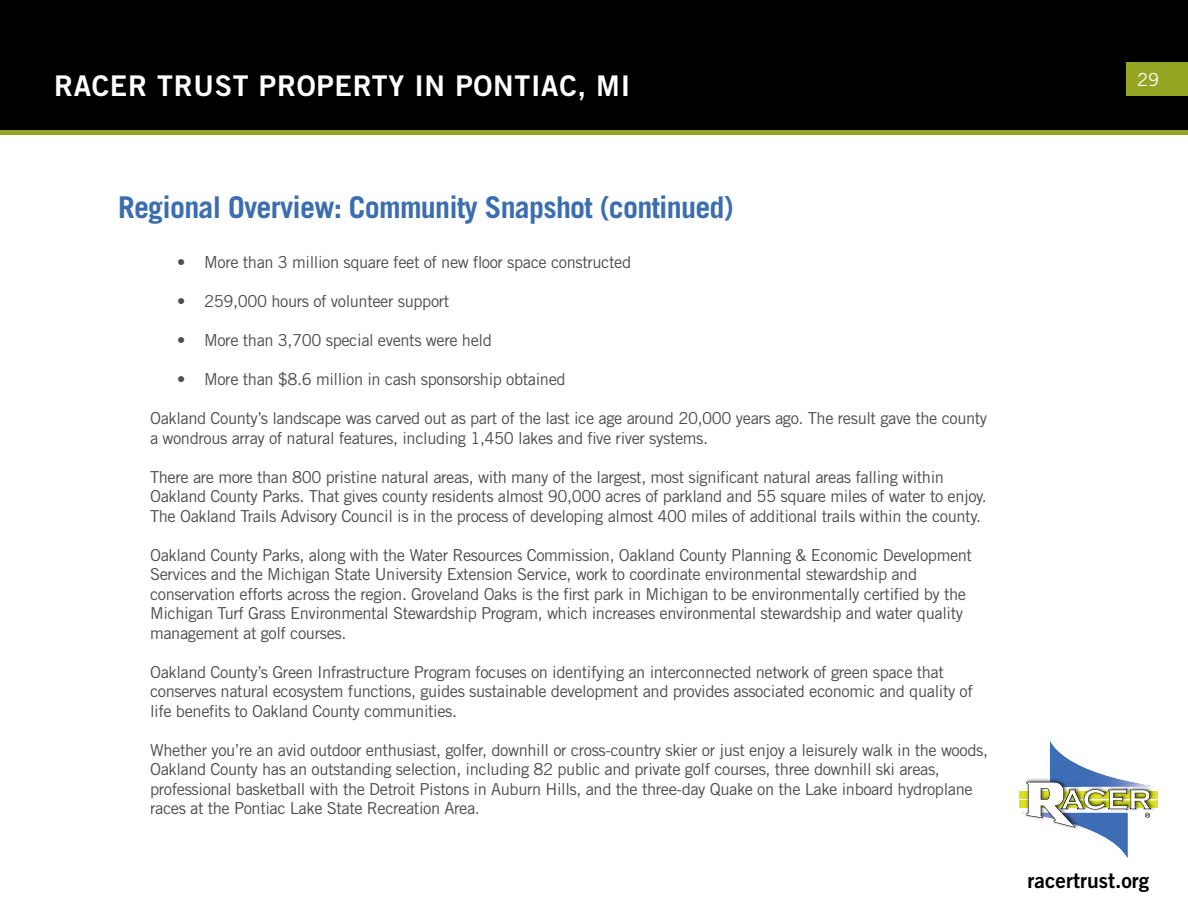
<style>
.page{position:relative;width:1188px;height:918px;background:#fff}
.page>*{position:absolute;margin:0;border:0;box-sizing:border-box;transform-origin:0 0}
.t1{font:700 30px "Trade Gothic LT Std";letter-spacing:-.025em;color:#3b6db1}
.t2{font:28.5px "Trade Gothic LT Std Bd 2";letter-spacing:.025em;color:#fff}
.t3{font:21px "Trade Gothic LT Std Bd 2";color:#000}
.t4{font:18px "Trade Gothic LT Std";color:#fff}
.t5{font:16.5px/19.5px "Trade Gothic LT Std";letter-spacing:-.025em;color:#4d4d4f}
</style>
<div class="page">
<div style="left:1px;top:1px;width:1186px;height:131px;background:#000"></div>
<div style="left:0;top:0;width:1188px;height:133px;border:2px solid #000"></div>
<div style="left:1126px;top:62px;width:62px;height:34px;background:#96a424"></div>
<div style="left:0;top:130px;width:1188px;height:5px;background:#96a424"></div>
<div style="left:1019px;top:791px;width:139px;height:7px;background:#dbe120"></div>
<div style="left:1019px;top:801px;width:139px;height:7px;background:#dbe120"></div>
<svg style="left:1021px;top:741px;width:137px;height:117px"></svg>
<h2 class="t2" style="left:54px;top:68px;width:578px">RACER TRUST PROPERTY IN PONTIAC, MI</h2>
<h1 class="t1" style="left:118px;top:189px;width:617px">Regional Overview: Community Snapshot (continued)</h1>
<p class="t5" style="left:177px;top:253px;width:456px">• More than 3 million square feet of new floor space constructed</p>
<p class="t5" style="left:177px;top:292px;width:274px">• 259,000 hours of volunteer support</p>
<p class="t5" style="left:177px;top:331px;width:316px">• More than 3,700 special events were held</p>
<p class="t5" style="left:177px;top:370px;width:390px">• More than $8.6 million in cash sponsorship obtained</p>
<p class="t5" style="left:150px;top:409px;width:839px">Oakland County’s landscape was carved out as part of the last ice age around 20,000 years ago. The result gave the county a wondrous array of natural features, including 1,450 lakes and five river systems.</p>
<p class="t5" style="left:150px;top:467px;width:838px">There are more than 800 pristine natural areas, with many of the largest, most significant natural areas falling within<br>Oakland County Parks. That gives county residents almost 90,000 acres of parkland and 55 square miles of water to enjoy.<br>The Oakland Trails Advisory Council is in the process of developing almost 400 miles of additional trails within the county.</p>
<p class="t5" style="left:150px;top:545px;width:824px">Oakland County Parks, along with the Water Resources Commission, Oakland County Planning &amp; Economic Development Services and the Michigan State University Extension Service, work to coordinate environmental stewardship and conservation efforts across the region. Groveland Oaks is the first park in Michigan to be environmentally certified by the Michigan Turf Grass Environmental Stewardship Program, which increases environmental stewardship and water quality management at golf courses.</p>
<p class="t5" style="left:150px;top:662px;width:824px">Oakland County’s Green Infrastructure Program focuses on identifying an interconnected network of green space that conserves natural ecosystem functions, guides sustainable development and provides associated economic and quality of life benefits to Oakland County communities.</p>
<p class="t5" style="left:150px;top:740px;width:839px">Whether you’re an avid outdoor enthusiast, golfer, downhill or cross-country skier or just enjoy a leisurely walk in the woods, Oakland County has an outstanding selection, including 82 public and private golf courses, three downhill ski areas, professional basketball with the Detroit Pistons in Auburn Hills, and the three-day Quake on the Lake inboard hydroplane races at the Pontiac Lake State Recreation Area.</p>
<p class="t4" style="left:1137px;top:68px;width:23px">29</p>
<p class="t3" style="left:1028px;top:867px;width:123px">racertrust.org</p>
</div>
